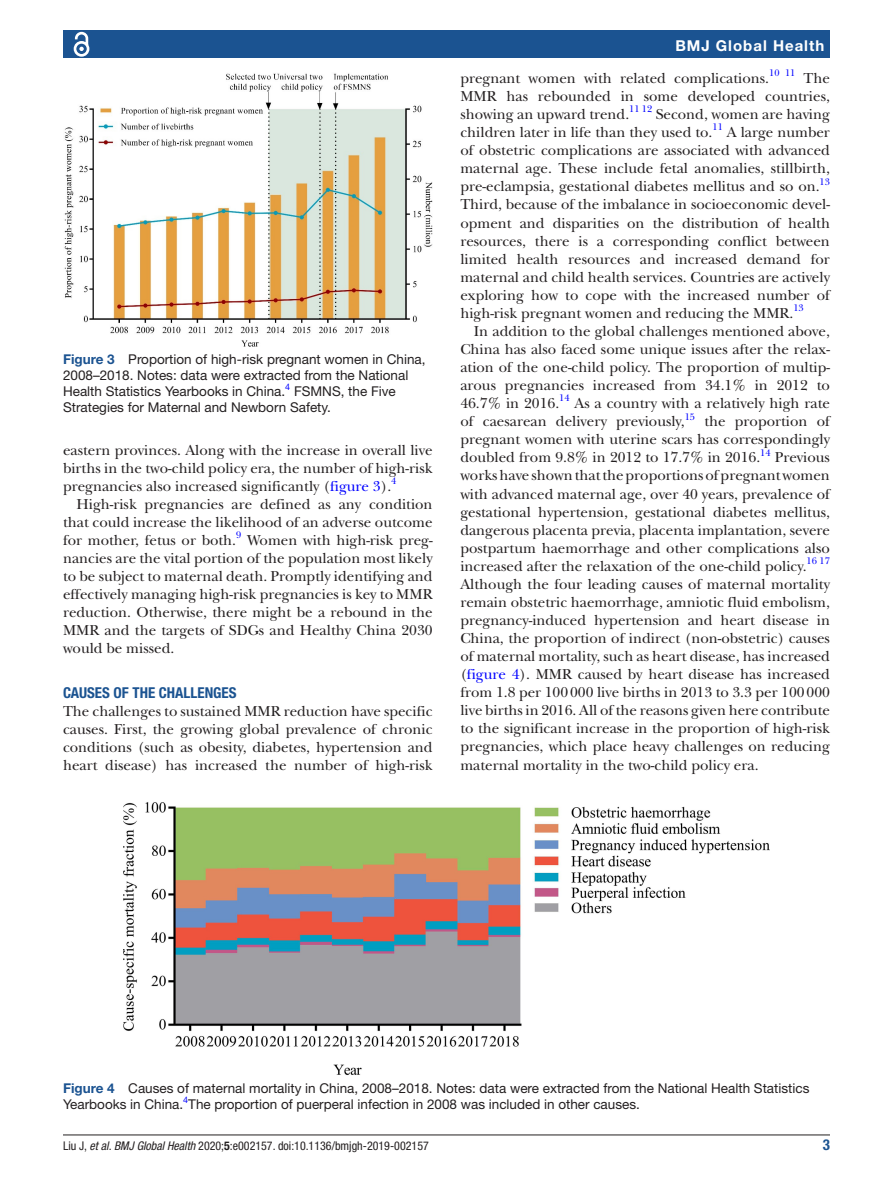
<style>
.page{position:relative;width:893px;height:1191px;background:#fff}
.page>*{position:absolute;margin:0;border:0;box-sizing:border-box;transform-origin:0 0}
.t1{font:15px/18px "New Baskerville";color:#231f20;text-align:justify}
.t2{font:700 condensed 15px "Helvetica Neue LT Std";color:#1b5391}
.t3{font:700 15px "Helvetica Neue LT Std";letter-spacing:.065em;color:#fff}
.t4{font:13.5px/16.2px "Helvetica Neue LT Std";color:#231f20}
.t5{font:condensed 12px "Helvetica Neue LT Std";color:#231f20}
.t6{font:9.9px "New Baskerville";color:#00f}
.s1{font-weight:700;color:#1b5391}
.s2{color:#00f}
.s3{font-style:italic}
.s4{font-weight:700}
</style>
<div class="page">
<hr style="left:63px;top:1134px;width:767px;height:1px;background:#231f20">
<div style="left:63px;top:31px;width:767px;height:27px;background:#1b5391"></div>
<svg style="left:73px;top:31px;width:17px;height:26px"></svg>
<img style="left:64px;top:73px;width:369px;height:273px">
<img style="left:123px;top:802px;width:647px;height:273px">
<p class="t4" style="left:63px;top:351px;width:364px"><span class="s1">Figure 3</span> Proportion of high-risk pregnant women in China, 2008–2018. Notes: data were extracted from the National Health Statistics Yearbooks in China.<sup>4</sup> FSMNS, the Five Strategies for Maternal and Newborn Safety.</p>
<p class="t1" style="left:63px;top:441px;width:371px">eastern provinces. Along with the increase in overall live births in the two-child policy era, the number of high-risk pregnancies also increased significantly (<span class="s2">figure 3</span>).</p>
<p class="t6" style="left:391px;top:475px;width:7px">4</p>
<p class="t1" style="left:63px;top:495px;width:371px;text-indent:14px">High-risk pregnancies are defined as any condition that could increase the likelihood of an adverse outcome for mother, fetus or both.</p>
<p class="t6" style="left:236px;top:529px;width:7px">9</p>
<p class="t1" style="left:63px;top:531px;width:371px;text-indent:184px">Women with high-risk preg&shy;nancies are the vital portion of the population most likely to be subject to maternal death. Promptly identifying and effectively managing high-risk pregnancies is key to MMR reduction. Otherwise, there might be a rebound in the MMR and the targets of SDGs and Healthy China 2030 would be missed.</p>
<p class="t2" style="left:63px;top:683px;width:174px">CAUSES OF TH E CHALLENGES</p>
<p class="t1" style="left:63px;top:702px;width:371px">The challenges to sustained MMR reduction have specific causes. First, the growing global prevalence of chronic conditions (such as obesity, diabetes, hypertension and heart disease) has increased the number of high-risk</p>
<p class="t3" style="left:675px;top:36px;width:150px">BMJ Global Health</p>
<p class="t1" style="left:460px;top:69px;width:336px">pregnant women with related complications.<sup>10</sup> <sup>11</sup></p>
<p class="t1" style="left:460px;top:69px;width:371px;text-indent:343px">The MMR has rebounded in some developed countries, showing an upward trend.</p>
<p class="t6" style="left:629px;top:103px;width:24px">11 12</p>
<p class="t1" style="left:460px;top:105px;width:371px;text-indent:195px">Second, women are having children later in life than they used to.</p>
<p class="t6" style="left:712px;top:121px;width:12px">11</p>
<p class="t1" style="left:460px;top:123px;width:371px;text-indent:266px">A large number of obstetric complications are associated with advanced maternal age. These include fetal anomalies, stillbirth, pre-eclampsia, gestational diabetes mellitus and so on.</p>
<p class="t6" style="left:820px;top:176px;width:12px">13</p>
<p class="t1" style="left:460px;top:196px;width:371px">Third, because of the imbalance in socioeconomic devel&shy;opment and disparities on the distribution of health resources, there is a corresponding conflict between limited health resources and increased demand for maternal and child health services. Countries are actively exploring how to cope with the increased number of high-risk pregnant women and reducing the MMR.<sup>13</sup></p>
<p class="t1" style="left:460px;top:322px;width:371px;text-indent:14px">In addition to the global challenges mentioned above, China has also faced some unique issues after the relax&shy;ation of the one-child policy. The proportion of multip&shy;arous pregnancies increased from 34.1% in 2012 to 46.7% in 2016.<sup>14</sup> As a country with a relatively high rate of caesarean delivery previously,</p>
<p class="t6" style="left:685px;top:410px;width:12px">15</p>
<p class="t1" style="left:460px;top:412px;width:371px;text-indent:244px">the proportion of pregnant women with uterine scars has correspondingly doubled from 9.8% in 2012 to 17.7% in 2016.<sup>14</sup> Previous works have shown that the proportions of pregnant women with advanced maternal age, over 40 years, prevalence of gestational hypertension, gestational diabetes mellitus, dangerous placenta previa, placenta implantation, severe postpartum haemorrhage and other complications also increased after the relaxation of the one-child policy.</p>
<p class="t6" style="left:807px;top:555px;width:25px">16 17</p>
<p class="t1" style="left:460px;top:575px;width:371px">Although the four leading causes of maternal mortality remain obstetric haemorrhage, amniotic fluid embolism, pregnancy-induced hypertension and heart disease in China, the proportion of indirect (non-obstetric) causes of maternal mortality, such as heart disease, has increased (<span class="s2">figure 4</span>). MMR caused by heart disease has increased from 1.8 per 100000 live births in 2013 to 3.3 per 100000 live births in 2016. All of the reasons given here contribute to the significant increase in the proportion of high-risk pregnancies, which place heavy challenges on reducing maternal mortality in the two-child policy era.</p>
<p class="t4" style="left:63px;top:1080px;width:748px"><span class="s1">Figure 4</span> Causes of maternal mortality in China, 2008–2018. Notes: data were extracted from the National Health Statistics<br>Yearbooks in China.<sup>4</sup>The proportion of puerperal infection in 2008 was included in other causes.</p>
<p class="t5" style="left:63px;top:1138px;width:367px">Liu J, <span class="s3">et al</span>. <span class="s3">BMJ Global Health</span> 2020;<span class="s4">5</span>:e002157. doi:10.1136/bmjgh-2019-002157</p>
<p class="t2" style="left:823px;top:1135px;width:9px">3</p>
</div>
